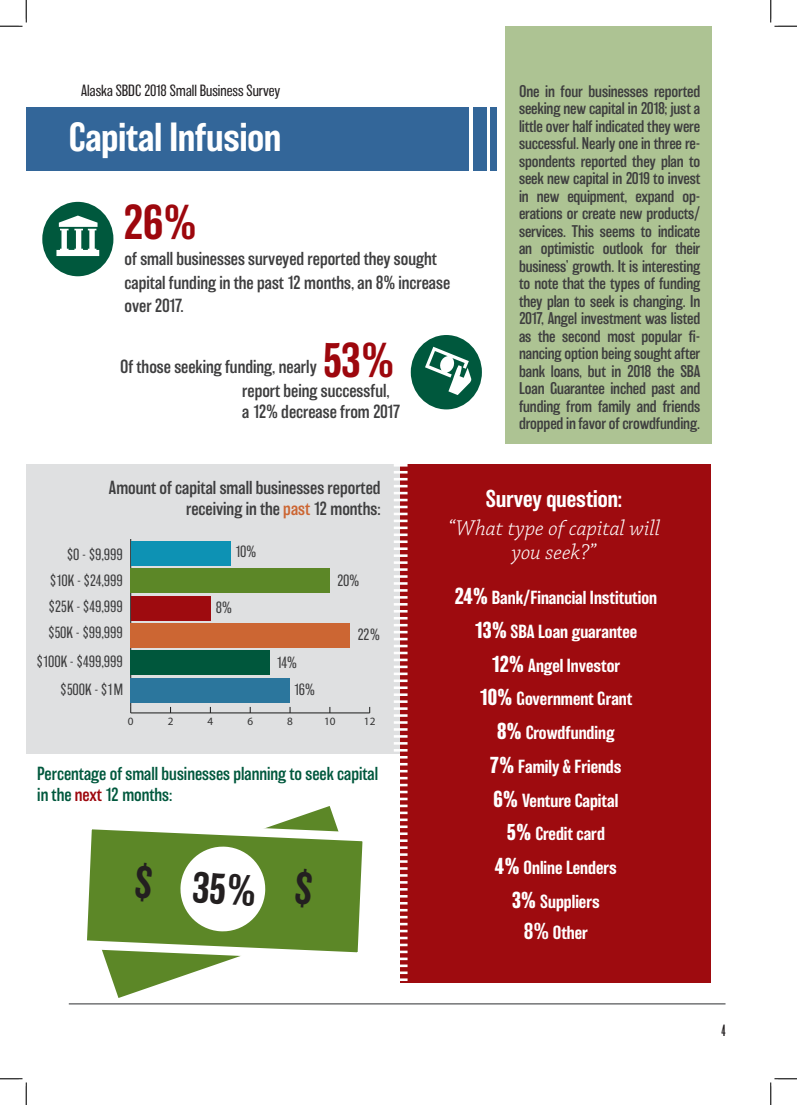
<style>
.page{position:relative;width:797px;height:1105px;background:#fff}
.page>*{position:absolute;margin:0;border:0;box-sizing:border-box;transform-origin:0 0}
.Proposal{font:500 45px "Balboa";color:#9d070d}
.t1{font:500 37.5px "Balboa";color:#fff}
.Proposal-2{font:italic 300 22.5px/23.8px "Chaparral Pro";color:#fff;text-align:center}
.Proposal-3{font:500 22.5px "Balboa";color:#fff}
.Proposal-4{font:300 17.5px/23.8px "Balboa";color:#3e3e3f}
.Proposal-5{font:500 17.5px "Balboa";color:#fff}
.Proposal-6{font:300 17.5px/21px "Balboa";color:#00583d}
.Proposal-7{font:300 15.62px/17.5px "Balboa";letter-spacing:-.01em;color:#3e3e3f;text-align:justify}
.Proposal-8{font:200 15px "Balboa";letter-spacing:-.01em;color:#3e3e3f}
.t2{font:200 15px "Balboa";color:#231f20}
.t3{font:extra-condensed 15px "Balboa";color:#231f20}
.t4{font:11.25px "Myriad Pro";color:#333}
.s1{color:#c63}
.s2{color:#9d070d}
.s3{font-weight:700;font-size:21.25px}
.s4{font-size:21.25px}
</style>
<div class="page">
<div style="left:505px;top:26px;width:206px;height:418px;background:#adc393"></div>
<div style="left:26px;top:107px;width:442px;height:64px;background:#369"></div>
<div style="left:473px;top:107px;width:13px;height:63px;background:#369"></div>
<div style="left:490px;top:107px;width:7px;height:63px;background:#369"></div>
<hr style="left:69px;top:1003px;width:656px;height:1px;background:#57585a">
<div style="left:26px;top:464px;width:374px;height:290px;background:#dfe0e1"></div>
<div style="left:411px;top:335px;width:71px;height:74px;background:#00583d;border-radius:50%"></div>
<svg style="left:425px;top:347px;width:46px;height:48px"></svg>
<div style="left:400px;top:464px;width:311px;height:518px;background:#9e0b0f"></div>
<svg style="left:394px;top:464px;width:13px;height:519px"></svg>
<hr style="left:131px;top:713px;width:239px;height:1px;background:#1a1a1a">
<hr style="left:130px;top:540px;width:1px;height:167px;background:#1a1a1a">
<div style="left:131px;top:678px;width:159px;height:25px;background:#2b769d"></div>
<div style="left:131px;top:651px;width:139px;height:24px;background:#00573c"></div>
<div style="left:131px;top:623px;width:219px;height:25px;background:#c63"></div>
<div style="left:131px;top:596px;width:79px;height:24px;background:#9e0b0f"></div>
<div style="left:131px;top:568px;width:199px;height:25px;background:#5c8727"></div>
<div style="left:131px;top:541px;width:99px;height:25px;background:#0d92b4"></div>
<div style="left:42px;top:202px;width:71px;height:74px;background:#00583d;border-radius:50%"></div>
<svg style="left:56px;top:216px;width:43px;height:40px"></svg>
<svg style="left:107px;top:806px;width:226px;height:192px"></svg>
<svg style="left:87px;top:816px;width:276px;height:150px"></svg>
<svg style="left:0;top:0;width:27px;height:27px"></svg>
<svg style="left:0;top:1078px;width:27px;height:27px"></svg>
<svg style="left:770px;top:0;width:27px;height:27px"></svg>
<svg style="left:770px;top:1078px;width:27px;height:27px"></svg>
<svg style="left:135px;top:862px;width:18px;height:40px"></svg>
<svg style="left:179px;top:845px;width:88px;height:88px"></svg>
<svg style="left:294px;top:869px;width:19px;height:39px"></svg>
<p class="t2" style="left:81px;top:83px;width:200px">Alaska SBDC 2018 Small Business Survey</p>
<p class="t1" style="left:69px;top:116px;width:214px">Capital Infusion</p>
<p class="Proposal" style="left:124px;top:197px;width:75px">26%</p>
<p class="Proposal-4" style="left:125px;top:247px;width:327px">of small businesses surveyed reported they sought capital funding in the past 12 months, an 8% increase over 2017.</p>
<p class="Proposal" style="left:322px;top:335px;width:74px">53%</p>
<p class="Proposal-4" style="left:242px;top:378px;width:149px">report being successful,</p>
<p class="Proposal-4" style="left:242px;top:399px;width:160px">a 12% decrease from 2017</p>
<p class="Proposal-4" style="left:120px;top:355px;width:198px">Of those seeking funding, nearly</p>
<p class="Proposal-7" style="left:519px;top:82px;width:183px">One in four businesses reported seeking new capital in 2018; just a little over half indicated they were successful. Nearly one in three re&shy;spondents reported they plan to seek new capital in 2019 to invest in new equipment, expand op&shy;erations or create new products/ services. This seems to indicate an optimistic outlook for their business’ growth. It is interesting to note that the types of funding they plan to seek is changing. In 2017, Angel investment was listed as the second most popular fi&shy;nancing option being sought after bank loans, but in 2018 the SBA Loan Guarantee inched past and funding from family and friends dropped in favor of crowdfunding.</p>
<p class="Proposal-4" style="left:109px;top:477px;width:273px;line-height:21px;text-align:right">Amount of capital small businesses reported receiving in the <span class="s1">past</span> 12 months:</p>
<p class="Proposal-8" style="left:67px;top:546px;width:57px">$0 - $9,999</p>
<p class="Proposal-8" style="left:235px;top:543px;width:23px">10%</p>
<p class="Proposal-8" style="left:50px;top:572px;width:74px">$10K - $24,999</p>
<p class="Proposal-8" style="left:337px;top:573px;width:24px">20%</p>
<p class="Proposal-8" style="left:49px;top:598px;width:76px">$25K - $49,999</p>
<p class="Proposal-8" style="left:216px;top:600px;width:18px">8%</p>
<p class="Proposal-8" style="left:48px;top:625px;width:76px">$50K - $99,999</p>
<p class="Proposal-8" style="left:357px;top:626px;width:24px">22%</p>
<p class="Proposal-8" style="left:37px;top:654px;width:88px">$100K - $499,999</p>
<p class="Proposal-8" style="left:61px;top:681px;width:64px">$500K - $1M</p>
<p class="Proposal-8" style="left:276px;top:655px;width:22px">14%</p>
<p class="Proposal-8" style="left:294px;top:681px;width:23px">16%</p>
<p class="t4" style="left:128px;top:714px;width:7px">0</p>
<p class="t4" style="left:168px;top:714px;width:7px">2</p>
<p class="t4" style="left:207px;top:714px;width:7px">4</p>
<p class="t4" style="left:247px;top:714px;width:7px">6</p>
<p class="t4" style="left:287px;top:714px;width:7px">8</p>
<p class="t4" style="left:324px;top:714px;width:13px">10</p>
<p class="t4" style="left:364px;top:714px;width:13px">12</p>
<p class="Proposal-6" style="left:37px;top:763px;width:342px">Percentage of small businesses planning to seek capital in the <span class="s2">next</span> 12 months:</p>
<p class="Proposal-3" style="left:486px;top:486px;width:138px">Survey question:</p>
<p class="Proposal-2" style="left:448px;top:517px;width:214px">“What type of capital will you seek?”</p>
<p class="Proposal-5" style="left:455px;top:588px;width:204px"><span class="s3">24%</span> Bank/Financial Institution</p>
<p class="Proposal-5" style="left:474px;top:622px;width:164px"><span class="s3">13%</span> SBA Loan guarantee</p>
<p class="Proposal-5" style="left:491px;top:655px;width:130px"><span class="s3">12%</span> Angel Investor</p>
<p class="Proposal-5" style="left:479px;top:689px;width:154px"><span class="s3">10%</span> Government Grant</p>
<p class="Proposal-5" style="left:497px;top:723px;width:119px"><span class="s3">8%</span> Crowdfunding</p>
<p class="Proposal-5" style="left:490px;top:757px;width:133px"><span class="s3">7%</span> Family &amp; Friends</p>
<p class="Proposal-5" style="left:493px;top:790px;width:126px"><span class="s3">6%</span> Venture Capital</p>
<p class="Proposal-5" style="left:507px;top:824px;width:100px"><span class="s3">5%</span> Credit card</p>
<p class="Proposal-5" style="left:495px;top:858px;width:123px"><span class="s3">4%</span> Online Lenders</p>
<p class="Proposal-5" style="left:512px;top:892px;width:89px"><span class="s3">3%</span> Suppliers</p>
<p class="Proposal-5" style="left:524px;top:923px;width:66px"><span class="s4">8%</span> Other</p>
<p class="t3" style="left:721px;top:1022px;width:6px">4</p>
</div>
